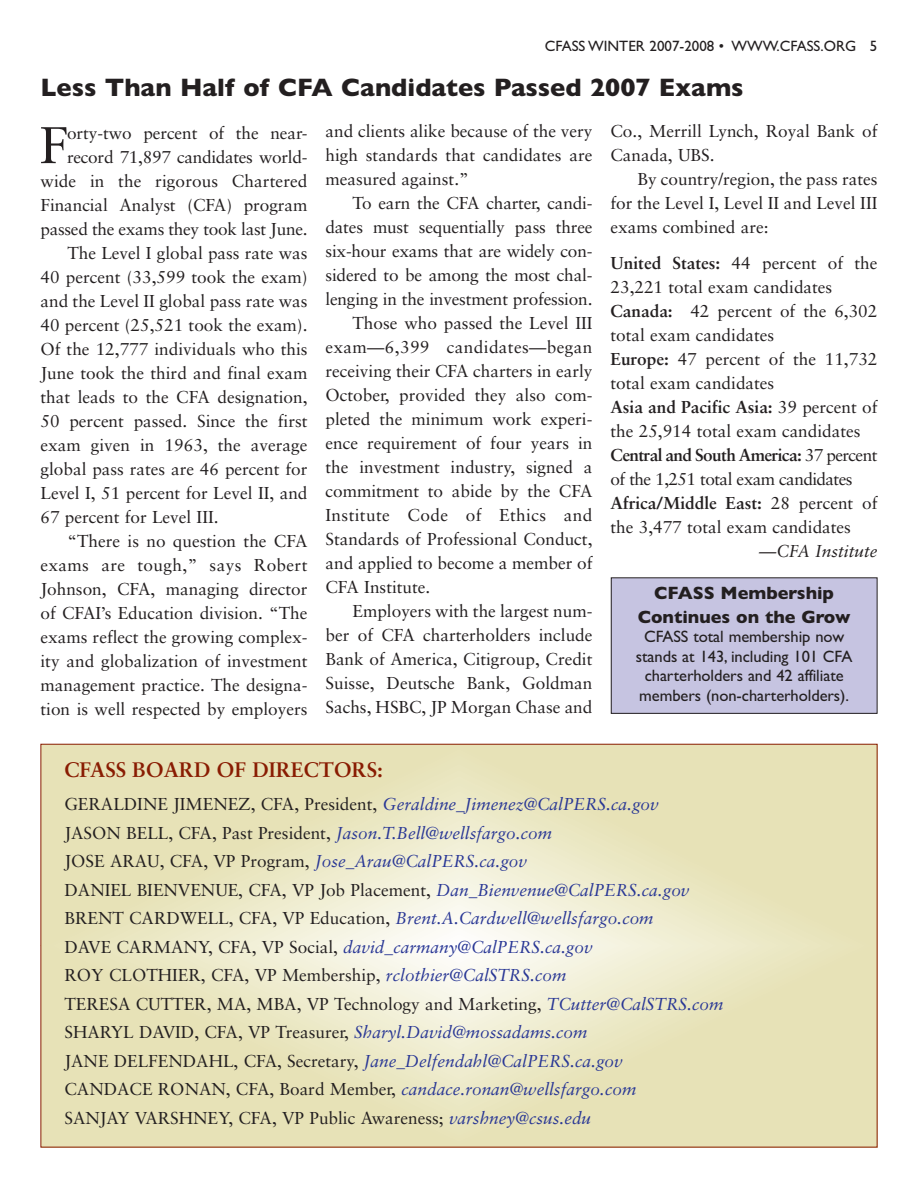
<style>
.page{position:relative;width:918px;height:1188px;background:#fff}
.page>*{position:absolute;margin:0;border:0;box-sizing:border-box;transform-origin:0 0}
.t1{font:51.6px "Sabon";color:#231f20}
.t2{font:700 25.5px "Gill Sans";color:#231f20}
.t3{font:700 21px "Sabon";color:#891c02}
.t4{font:700 18px/24px "Gill Sans";color:#231f20;text-align:center}
.t5{font:17.25px/24px "Sabon";color:#231f20}
.t6{font:17.25px "Sabon";letter-spacing:.02em;color:#231f20}
.t7{font:italic 17.25px "Sabon";color:#231f20}
.t8{font:16.5px/19.5px "Gill Sans";letter-spacing:-.005em;color:#231f20;text-align:center}
.t9{font:15px "Gill Sans";color:#231f20}
.s1{font-weight:700}
.s2{font-style:italic;color:#293795}
</style>
<div class="page">
<div style="left:611px;top:578px;width:266px;height:135px;background:#c6c4e1"></div>
<div style="left:611px;top:577px;width:267px;height:137px;border:1px solid #231f20"></div>
<div style="left:46px;top:746px;width:826px;height:399px;background:#e7e2b7"></div>
<div style="left:52px;top:749px;width:814px;height:393px;background:#e7e2b7"></div>
<div style="left:58px;top:752px;width:802px;height:387px;background:#e7e2b7"></div>
<div style="left:64px;top:755px;width:790px;height:381px;background:#e7e2b7"></div>
<div style="left:71px;top:758px;width:776px;height:375px;background:#e7e2b7"></div>
<div style="left:77px;top:761px;width:764px;height:369px;background:#e7e2b7"></div>
<div style="left:83px;top:764px;width:752px;height:363px;background:#e7e2b7"></div>
<div style="left:89px;top:767px;width:740px;height:357px;background:#e7e2b7"></div>
<div style="left:95px;top:770px;width:728px;height:351px;background:#e7e2b7"></div>
<div style="left:101px;top:773px;width:716px;height:345px;background:#e7e2b7"></div>
<div style="left:108px;top:776px;width:702px;height:339px;background:#e7e2b7"></div>
<div style="left:114px;top:779px;width:690px;height:334px;background:#e7e2b7"></div>
<svg style="left:120px;top:782px;width:678px;height:328px;background:#e7e2b8"></svg>
<svg style="left:126px;top:785px;width:666px;height:322px;background:#e7e2b8"></svg>
<svg style="left:132px;top:788px;width:654px;height:316px;background:#e7e2b8"></svg>
<svg style="left:138px;top:791px;width:642px;height:310px;background:#e7e2b9"></svg>
<svg style="left:145px;top:794px;width:628px;height:304px;background:#e7e3b9"></svg>
<svg style="left:151px;top:797px;width:616px;height:298px;background:#e7e3ba"></svg>
<svg style="left:157px;top:800px;width:604px;height:292px;background:#e8e3ba"></svg>
<svg style="left:163px;top:803px;width:592px;height:286px;background:#e8e3ba"></svg>
<svg style="left:169px;top:806px;width:580px;height:280px;background:#e8e3bb"></svg>
<svg style="left:175px;top:809px;width:568px;height:274px;background:#e8e4bc"></svg>
<svg style="left:182px;top:812px;width:554px;height:268px;background:#e8e4bc"></svg>
<svg style="left:188px;top:815px;width:542px;height:262px;background:#e8e4bd"></svg>
<svg style="left:194px;top:818px;width:530px;height:256px;background:#e9e4bd"></svg>
<svg style="left:200px;top:821px;width:518px;height:250px;background:#e9e5be"></svg>
<svg style="left:206px;top:824px;width:506px;height:244px;background:#e9e5bf"></svg>
<svg style="left:212px;top:827px;width:494px;height:238px;background:#e9e6c0"></svg>
<svg style="left:219px;top:829px;width:480px;height:233px;background:#eae6c1"></svg>
<svg style="left:225px;top:832px;width:468px;height:227px;background:#eae6c2"></svg>
<svg style="left:231px;top:835px;width:456px;height:221px;background:#eae7c3"></svg>
<svg style="left:237px;top:838px;width:444px;height:215px;background:#ebe7c4"></svg>
<svg style="left:243px;top:841px;width:432px;height:209px;background:#ebe8c6"></svg>
<svg style="left:249px;top:844px;width:420px;height:203px;background:#ece9c7"></svg>
<svg style="left:256px;top:847px;width:406px;height:197px;background:#ece9c9"></svg>
<svg style="left:262px;top:850px;width:394px;height:191px;background:#edeaca"></svg>
<svg style="left:268px;top:853px;width:382px;height:185px;background:#edeacc"></svg>
<svg style="left:274px;top:856px;width:370px;height:179px;background:#eeebcd"></svg>
<svg style="left:280px;top:859px;width:358px;height:173px;background:#eeeccf"></svg>
<svg style="left:286px;top:862px;width:346px;height:167px;background:#efecd0"></svg>
<svg style="left:293px;top:865px;width:332px;height:161px;background:#efedd2"></svg>
<svg style="left:299px;top:868px;width:320px;height:155px;background:#f0eed3"></svg>
<svg style="left:305px;top:871px;width:308px;height:149px;background:#f1eed5"></svg>
<svg style="left:311px;top:874px;width:296px;height:143px"></svg>
<p class="t9" style="left:545px;top:41px;width:334px">CFASS WINTER 2007-2008 • WWW.CFASS.ORG 5</p>
<h2 class="t2" style="left:40px;top:79px;width:705px">Less Than Half of CFA Candidates Passed 2007 Exams</h2>
<h1 class="t1" style="left:39px;top:124px;width:30px">F</h1>
<p class="t5" style="left:67px;top:123px;width:242px">orty-two percent of the near-</p>
<p class="t5" style="left:67px;top:147px;width:242px">record 71,897 candidates world-</p>
<p class="t5" style="left:40px;top:171px;width:268px">wide in the rigorous Chartered</p>
<p class="t5" style="left:40px;top:195px;width:268px">Financial Analyst (CFA) program</p>
<p class="t5" style="left:40px;top:219px;width:268px">passed the exams they took last June.</p>
<p class="t5" style="left:67px;top:243px;width:242px">The Level I global pass rate was</p>
<p class="t5" style="left:40px;top:267px;width:269px">40 percent (33,599 took the exam)</p>
<p class="t5" style="left:40px;top:291px;width:269px">and the Level II global pass rate was</p>
<p class="t5" style="left:40px;top:315px;width:269px">40 percent (25,521 took the exam).</p>
<p class="t5" style="left:40px;top:339px;width:269px">Of the 12,777 individuals who this</p>
<p class="t5" style="left:40px;top:363px;width:269px">June took the third and final exam</p>
<p class="t5" style="left:40px;top:387px;width:269px">that leads to the CFA designation,</p>
<p class="t5" style="left:40px;top:411px;width:269px">50 percent passed. Since the first</p>
<p class="t5" style="left:40px;top:435px;width:269px">exam given in 1963, the average</p>
<p class="t5" style="left:40px;top:459px;width:269px">global pass rates are 46 percent for</p>
<p class="t5" style="left:40px;top:483px;width:269px">Level I, 51 percent for Level II, and</p>
<p class="t5" style="left:40px;top:507px;width:180px">67 percent for Level III.</p>
<p class="t5" style="left:67px;top:531px;width:242px">“There is no question the CFA</p>
<p class="t6" style="left:40px;top:558px;width:268px">exams are tough,” says Robert</p>
<p class="t5" style="left:40px;top:579px;width:269px">Johnson, CFA, managing director</p>
<p class="t5" style="left:40px;top:603px;width:269px">of CFAI’s Education division. “The</p>
<p class="t5" style="left:40px;top:627px;width:269px">exams reflect the growing complex-</p>
<p class="t5" style="left:40px;top:651px;width:269px">ity and globalization of investment</p>
<p class="t5" style="left:40px;top:675px;width:269px">management practice. The designa-</p>
<p class="t5" style="left:40px;top:699px;width:269px">tion is well respected by employers</p>
<p class="t5" style="left:325px;top:120px;width:269px;text-align:justify">and clients alike because of the very high standards that candidates are measured against.”</p>
<p class="t5" style="left:352px;top:192px;width:241px">To earn the CFA charter, candi-</p>
<p class="t5" style="left:325px;top:216px;width:269px">dates must sequentially pass three</p>
<p class="t5" style="left:325px;top:240px;width:269px">six-hour exams that are widely con-</p>
<p class="t5" style="left:325px;top:264px;width:268px">sidered to be among the most chal-</p>
<p class="t5" style="left:325px;top:288px;width:269px">lenging in the investment profession.</p>
<p class="t5" style="left:352px;top:312px;width:242px">Those who passed the Level III</p>
<p class="t6" style="left:325px;top:340px;width:268px">exam—6,399 candidates—began</p>
<p class="t5" style="left:325px;top:360px;width:269px">receiving their CFA charters in early</p>
<p class="t5" style="left:325px;top:384px;width:269px">October, provided they also com-</p>
<p class="t5" style="left:325px;top:408px;width:268px">pleted the minimum work experi-</p>
<p class="t5" style="left:325px;top:432px;width:269px">ence requirement of four years in</p>
<p class="t5" style="left:325px;top:456px;width:269px">the investment industry, signed a</p>
<p class="t5" style="left:325px;top:480px;width:269px">commitment to abide by the CFA</p>
<p class="t6" style="left:325px;top:508px;width:269px">Institute Code of Ethics and</p>
<p class="t5" style="left:325px;top:528px;width:269px">Standards of Professional Conduct,</p>
<p class="t5" style="left:325px;top:552px;width:269px">and applied to become a member of</p>
<p class="t5" style="left:325px;top:576px;width:106px">CFA Institute.</p>
<p class="t5" style="left:352px;top:600px;width:242px">Employers with the largest num-</p>
<p class="t5" style="left:325px;top:624px;width:269px">ber of CFA charterholders include</p>
<p class="t5" style="left:325px;top:648px;width:269px">Bank of America, Citigroup, Credit</p>
<p class="t5" style="left:325px;top:672px;width:269px">Suisse, Deutsche Bank, Goldman</p>
<p class="t5" style="left:325px;top:696px;width:268px">Sachs, HSBC, JP Morgan Chase and</p>
<p class="t5" style="left:610px;top:120px;width:269px">Co., Merrill Lynch, Royal Bank of<br>Canada, UBS.</p>
<p class="t5" style="left:610px;top:168px;width:269px;text-align:justify;text-indent:27px">By country/region, the pass rates for the Level I, Level II and Level III exams combined are:</p>
<p class="t5" style="left:610px;top:252px;width:269px"><span class="s1">United States:</span> 44 percent of the<br>23,221 total exam candidates<br><span class="s1">Canada:</span> 42 percent of the 6,302 total exam candidates<br><span class="s1">Europe:</span> 47 percent of the 11,732 total exam candidates<br><span class="s1">Asia and Pacific Asia:</span> 39 percent of the 25,914 total exam candidates<br><span class="s1">Central and South America:</span> 37 percent of the 1,251 total exam candidates<br><span class="s1">Africa/Middle East:</span> 28 percent of the 3,477 total exam candidates</p>
<p class="t7" style="left:759px;top:544px;width:120px">—CFA Institute</p>
<p class="t4" style="left:638px;top:583px;width:214px">CFASS Membership<br>Continues on the Grow</p>
<p class="t8" style="left:636px;top:629px;width:218px">CFASS total membership now stands at 143, including 101 CFA charterholders and 42 affiliate members (non-charterholders).</p>
<p class="t3" style="left:64px;top:760px;width:320px">CFASS BOARD OF DIRECTORS:</p>
<p class="t5" style="left:64px;top:792px;width:661px;line-height:28.5px">GERALDINE JIMENEZ, CFA, President, <span class="s2">Geraldine_Jimenez@CalPERS.ca.gov<br></span>JASON BELL, CFA, Past President, <span class="s2">Jason.T.Bell@wellsfargo.com<br></span>JOSE ARAU, CFA, VP Program, <span class="s2">Jose_Arau@CalPERS.ca.gov<br></span>DANIEL BIENVENUE, CFA, VP Job Placement, <span class="s2">Dan_Bienvenue@CalPERS.ca.gov </span>BRENT CARDWELL, CFA, VP Education, <span class="s2">Brent.A.Cardwell@wellsfargo.com<br></span>DAVE CARMANY, CFA, VP Social, <span class="s2">david_carmany@CalPERS.ca.gov<br></span>ROY CLOTHIER, CFA, VP Membership, <span class="s2">rclothier@CalSTRS.com<br></span>TERESA CUTTER, MA, MBA, VP Technology and Marketing, <span class="s2">TCutter@CalSTRS.com </span>SHARYL DAVID, CFA, VP Treasurer, <span class="s2">Sharyl.David@mossadams.com<br></span>JANE DELFENDAHL, CFA, Secretary, <span class="s2">Jane_Delfendahl@CalPERS.ca.gov<br></span>CANDACE RONAN, CFA, Board Member, <span class="s2">candace.ronan@wellsfargo.com<br></span>SANJAY VARSHNEY, CFA, VP Public Awareness; <span class="s2">varshney@csus.edu</span></p>
</div>
